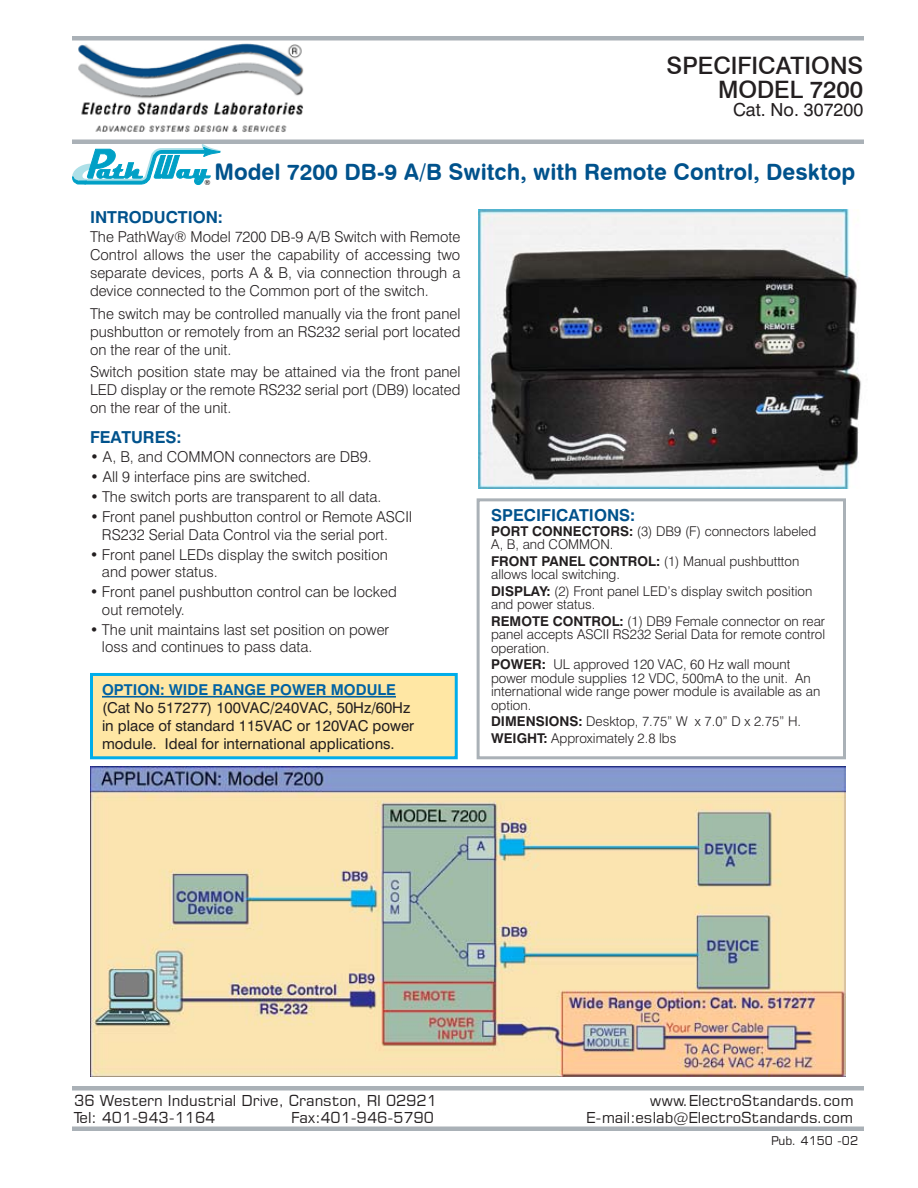
<style>
.page{position:relative;width:918px;height:1188px;background:#fff}
.page>*{position:absolute;margin:0;border:0;box-sizing:border-box;transform-origin:0 0}
.t1{font:500 24px/24px "Swiss 721 BT";color:#231f20;text-align:right}
.t2{font:22.5px "Swiss 721 BT Bold Rounded";color:#00528c}
.t3{font:18px "Swiss 721 BT";color:#231f20}
.t4{font:700 16.5px "Swiss 721 BT";color:#00528c}
.t5{font:300 15px/18px "Swiss 721 BT";color:#231f20}
.t6{font:15px "Square 721 BT";color:#231f20}
.t7{font:15px/18px "Swiss 721 BT";color:#231f20}
.t8{font:700 15px "Swiss 721 BT";color:#0162a3}
.t9{font:300 13.5px/13.5px "Swiss 721 BT";color:#231f20}
.t10{font:12px "Square 721 BT";color:#231f20}
.t11{font:7.2px "Swiss 721 BT";color:#000}
.s1{font-weight:700}
</style>
<div class="page">
<div style="left:477px;top:498px;width:369px;height:261px;border:3px solid #aab1b7"></div>
<div style="left:92px;top:674px;width:364px;height:84px;background:#ffe7a4"></div>
<hr style="left:102px;top:696px;width:294px;height:2px;background:#0162a3">
<div style="left:90px;top:673px;width:368px;height:86px;border:3px solid #00adea"></div>
<img style="left:478px;top:209px;width:383px;height:279px">
<img style="left:78px;top:43px;width:226px;height:90px">
<hr style="left:72px;top:36px;width:792px;height:4px;background:#aab1b7">
<hr style="left:72px;top:140px;width:792px;height:4px;background:#aab1b7">
<div style="left:72px;top:1126px;width:792px;height:5px;background:#aab1b7"></div>
<hr style="left:72px;top:1086px;width:792px;height:4px;background:#aab1b7">
<svg style="left:72px;top:144px;width:149px;height:41px"></svg>
<img style="left:90px;top:766px;width:756px;height:311px">
<h1 class="t1" style="left:667px;top:53px;width:198px">SPECIFICATIONS<br>MODEL 7200</h1>
<p class="t3" style="left:733px;top:99px;width:132px">Cat. No. 307200</p>
<h2 class="t2" style="left:214px;top:158px;width:642px">Model 7200 DB-9 A/B Switch, with Remote Control, Desktop</h2>
<p class="t11" style="left:204px;top:178px;width:7px">®</p>
<p class="t4" style="left:90px;top:207px;width:134px">INTRODUCTION:</p>
<p class="t5" style="left:90px;top:228px;width:372px;text-align:justify">The PathWay® Model 7200 DB-9 A/B Switch with Remote Control allows the user the capability of accessing two separate devices, ports A &amp; B, via connection through a device connected to the Common port of the switch.</p>
<p class="t5" style="left:90px;top:304px;width:372px;text-align:justify">The switch may be controlled manually via the front panel pushbutton or remotely from an RS232 serial port located on the rear of the unit.</p>
<p class="t5" style="left:90px;top:363px;width:372px;text-align:justify">Switch position state may be attained via the front panel LED display or the remote RS232 serial port (DB9) located on the rear of the unit.</p>
<p class="t4" style="left:90px;top:427px;width:93px">FEATURES:</p>
<p class="t5" style="left:90px;top:447px;width:283px">• A, B, and COMMON connectors are DB9.</p>
<p class="t5" style="left:90px;top:467px;width:222px">• All 9 interface pins are switched.</p>
<p class="t5" style="left:90px;top:488px;width:293px">• The switch ports are transparent to all data.</p>
<p class="t5" style="left:102px;top:508px;width:312px;line-height:17.2px;text-indent:-12px">• Front panel pushbutton control or Remote ASCII<br>RS232 Serial Data Control via the serial port.</p>
<p class="t5" style="left:102px;top:546px;width:287px;line-height:17.2px;text-indent:-12px">• Front panel LEDs display the switch position and power status.</p>
<p class="t5" style="left:102px;top:583px;width:296px;line-height:17.2px;text-indent:-12px">• Front panel pushbutton control can be locked out remotely.</p>
<p class="t5" style="left:102px;top:621px;width:289px;line-height:17.2px;text-indent:-12px">• The unit maintains last set position on power loss and continues to pass data.</p>
<p class="t8" style="left:102px;top:681px;width:295px">OPTION: WIDE RANGE POWER MODULE</p>
<p class="t7" style="left:102px;top:699px;width:314px">(Cat No 517277) 100VAC/240VAC, 50Hz/60Hz in place of standard 115VAC or 120VAC power module. Ideal for international applications.</p>
<p class="t4" style="left:491px;top:505px;width:146px">SPECIFICATIONS:</p>
<p class="t9" style="left:491px;top:524px;width:327px"><span class="s1">PORT CONNECTORS:</span> (3) DB9 (F) connectors labeled<br>A, B, and COMMON.</p>
<p class="t9" style="left:491px;top:554px;width:310px"><span class="s1">FRONT PANEL CONTROL:</span> (1) Manual pushbuttton allows local switching.</p>
<p class="t9" style="left:491px;top:584px;width:323px"><span class="s1">DISPLAY:</span> (2) Front panel LED’s display switch position and power status.</p>
<p class="t9" style="left:491px;top:614px;width:336px;text-align:justify"><span class="s1">REMOTE CONTROL:</span> (1) DB9 Female connector on rear panel accepts ASCII RS232 Serial Data for remote control operation.</p>
<p class="t9" style="left:491px;top:657px;width:331px"><span class="s1">POWER:</span> UL approved 120 VAC, 60 Hz wall mount power module supplies 12 VDC, 500mA to the unit. An international wide range power module is available as an option.</p>
<p class="t9" style="left:491px;top:713px;width:312px;line-height:16.5px"><span class="s1">DIMENSIONS:</span> Desktop, 7.75” W x 7.0” D x 2.75” H.<br><span class="s1">WEIGHT:</span> Approximately 2.8 lbs</p>
<p class="t6" style="left:74px;top:1092px;width:364px">36 Western Industrial Drive, Cranston, RI 02921</p>
<p class="t6" style="left:650px;top:1092px;width:205px">www.ElectroStandards.com</p>
<p class="t6" style="left:74px;top:1108px;width:143px">Tel: 401-943-1164</p>
<p class="t6" style="left:291px;top:1108px;width:144px">Fax:401-946-5790</p>
<p class="t6" style="left:586px;top:1108px;width:269px">E-mail:eslab@ElectroStandards.com</p>
<p class="t10" style="left:771px;top:1133px;width:89px">Pub. 4150 -02</p>
</div>
